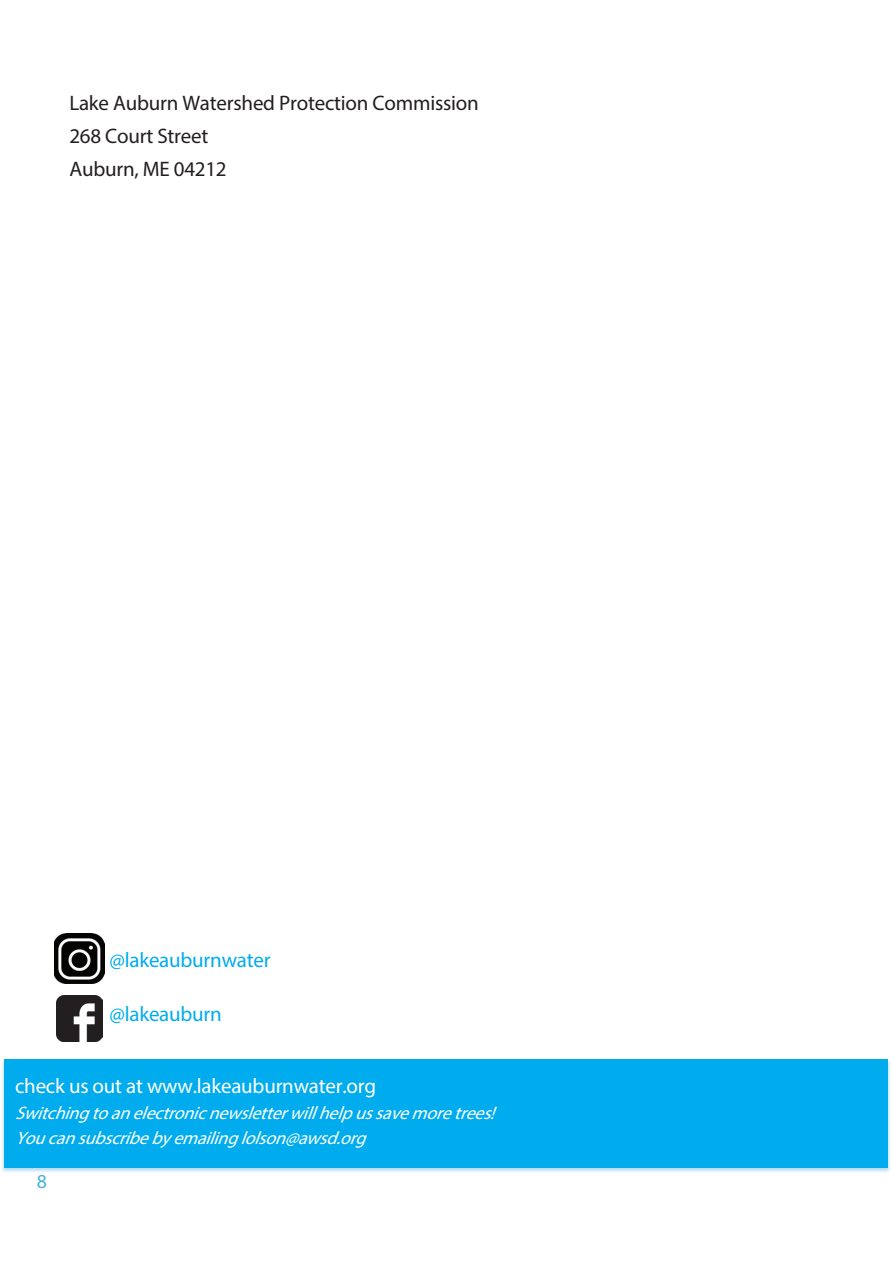
<style>
.page{position:relative;width:893px;height:1263px;background:#fff}
.page>*{position:absolute;margin:0;border:0;box-sizing:border-box;transform-origin:0 0}
.t1{font:21px/33px "Myriad Pro";letter-spacing:-.01em;color:#231f20}
.t2{font:21px "Myriad Pro";letter-spacing:-.01em;color:#fff}
.t3{font:21px "Myriad Pro";letter-spacing:-.01em;color:#00aced}
.t4{font:19.8px "Myriad Pro";color:#42b3da}
.t5{font:italic 18px/25.5px "Myriad Pro";color:#fff}
</style>
<div class="page">
<img style="left:2px;top:1060px;width:888px;height:112px">
<div style="left:4px;top:1059px;width:884px;height:108px;background:#00aced"></div>
<img style="left:54px;top:933px;width:50px;height:50px">
<img style="left:56px;top:995px;width:46px;height:46px">
<p class="t1" style="left:69px;top:86px;width:411px">Lake Auburn Watershed Protection Commission<br>268 Court Street<br>Auburn, ME 04212</p>
<p class="t3" style="left:110px;top:947px;width:163px">@lakeauburnwater</p>
<p class="t3" style="left:110px;top:1001px;width:114px">@lakeauburn</p>
<p class="t2" style="left:15px;top:1073px;width:363px">check us out at www.lakeauburnwater.org</p>
<p class="t5" style="left:15px;top:1100px;width:488px">Switchingtoanelectronicnewsletterwillhelpussavemoretrees!<br>Youcansubscribebyemailinglolson@awsd.org</p>
<p class="t4" style="left:37px;top:1169px;width:12px">8</p>
</div>
